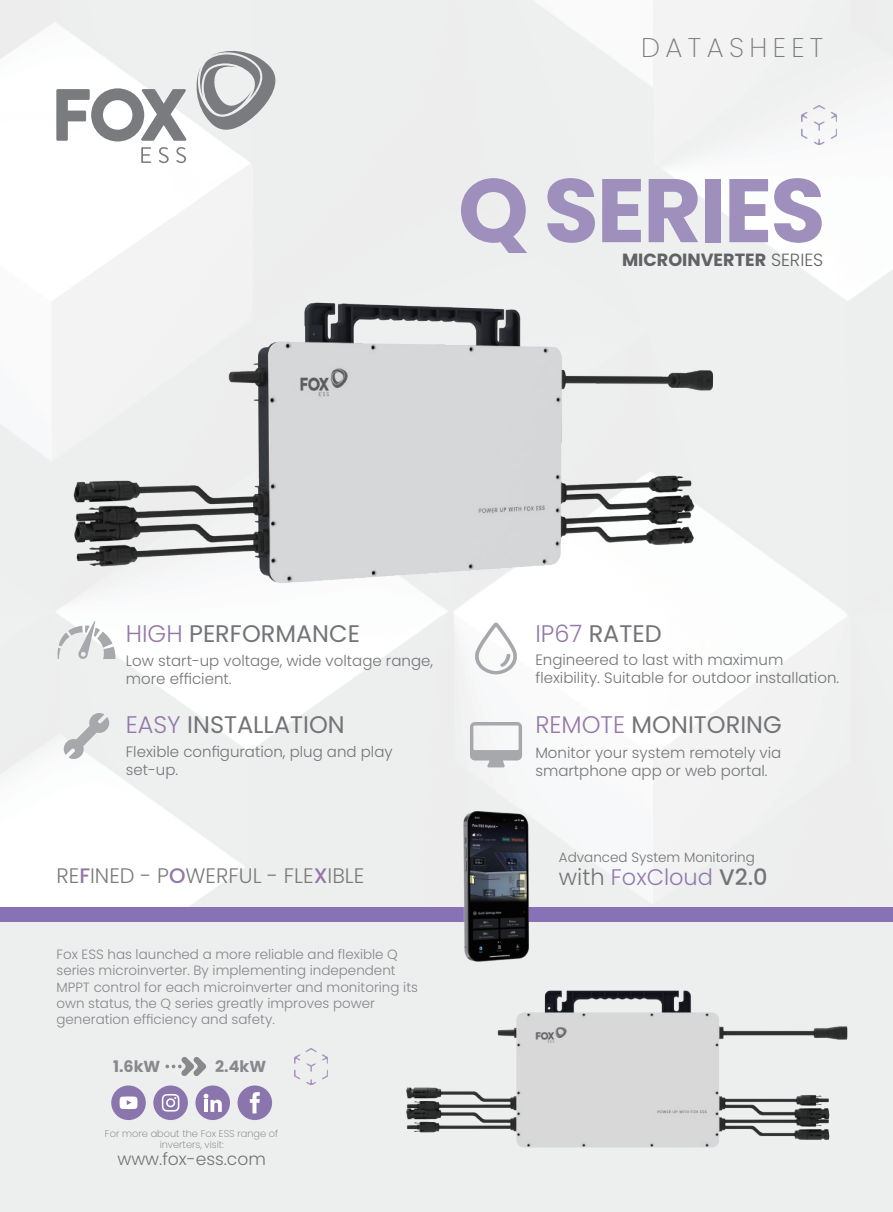
<style>
.page{position:relative;width:893px;height:1212px;background:#fff}
.page>*{position:absolute;margin:0;border:0;box-sizing:border-box;transform-origin:0 0}
.t1{font:700 90px "Poppins";letter-spacing:-.025em;color:#9e8fbc}
.t2{font:200 27px "Poppins";letter-spacing:.2em;color:#7b7b7a}
.t3{font:24px "Poppins";color:#737477}
.t4{font:300 22.5px "Poppins";color:#9378ae}
.t5{font:300 21px "Poppins";color:#7b7b7a}
.t6{font:700 17.7px "Poppins";color:#626165}
.t7{font:300 17.1px "Poppins";color:#737477}
.t8{font:700 15.9px "Poppins";color:#88898d}
.t9{font:300 15px/18px "Poppins";color:#737477}
.t10{font:300 13.5px/16.2px "Poppins";color:#858689}
.t11{font:300 13.5px "Poppins";color:#737477}
.t12{font:200 9.75px/10.5px "Poppins";color:#737477;text-align:center}
.s1{font-weight:300}
.s2{font-weight:300;color:#9477a6}
.s3{font-weight:500;color:#9477a6}
.s4{color:#737477}
.s5{font-weight:500;color:#737477}
</style>
<div class="page">
<div style="left:0;top:914px;width:893px;height:298px;background:#edeeee"></div>
<img style="left:802px;top:106px;width:35px;height:38px">
<div style="left:0;top:907px;width:893px;height:14px;background:#8672b4"></div>
<img style="left:295px;top:1048px;width:33px;height:37px">
<svg style="left:165px;top:1057px;width:41px;height:19px"></svg>
<svg style="left:64px;top:713px;width:45px;height:46px"></svg>
<svg style="left:474px;top:623px;width:44px;height:51px"></svg>
<svg style="left:470px;top:722px;width:52px;height:45px"></svg>
<svg style="left:57px;top:621px;width:59px;height:39px"></svg>
<img style="left:464px;top:811px;width:65px;height:151px">
<svg style="left:56px;top:88px;width:131px;height:53px"></svg>
<svg style="left:141px;top:147px;width:10px;height:16px"></svg>
<svg style="left:159px;top:147px;width:10px;height:16px"></svg>
<svg style="left:176px;top:147px;width:10px;height:16px"></svg>
<svg style="left:193px;top:48px;width:91px;height:91px"></svg>
<div style="left:195px;top:1085px;width:35px;height:35px;background:#8a76ad;border-radius:50%"></div>
<svg style="left:203px;top:1093px;width:19px;height:19px"></svg>
<div style="left:111px;top:1085px;width:35px;height:35px;background:#8a76ad;border-radius:50%"></div>
<svg style="left:120px;top:1096px;width:17px;height:13px"></svg>
<div style="left:238px;top:1085px;width:34px;height:35px;background:#8a76ad;border-radius:50%"></div>
<svg style="left:250px;top:1092px;width:10px;height:21px"></svg>
<div style="left:153px;top:1085px;width:35px;height:35px;background:#8a76ad;border-radius:50%"></div>
<svg style="left:162px;top:1094px;width:17px;height:17px"></svg>
<img style="left:42px;top:256px;width:701px;height:356px">
<img style="left:406px;top:990px;width:442px;height:158px">
<h2 class="t2" style="left:641px;top:32px;width:184px">DATASHEET</h2>
<h1 class="t1" style="left:458px;top:158px;width:369px">Q SERIES</h1>
<p class="t6" style="left:622px;top:249px;width:203px">MICROINVERTER <span class="s1">SERIES</span></p>
<h3 class="t3" style="left:126px;top:619px;width:236px"><span class="s2">HIGH</span> PERFORMANCE</h3>
<p class="t9" style="left:126px;top:652px;width:309px">Low start-up voltage, wide voltage range, more efficient.</p>
<h3 class="t3" style="left:126px;top:711px;width:220px"><span class="s2">EASY</span> INSTALLATION</h3>
<p class="t9" style="left:126px;top:743px;width:268px">Flexible configuration, plug and play set-up.</p>
<h3 class="t5" style="left:56px;top:864px;width:309px">RE<span class="s3">F</span>INED - P<span class="s3">O</span>WERFUL - FLE<span class="s3">X</span>IBLE</h3>
<p class="t10" style="left:56px;top:946px;width:363px">Fox ESS has launched a more reliable and flexible Q series microinverter. By implementing independent MPPT control for each microinverter and monitoring its own status, the Q series greatly improves power generation efficiency and safety.</p>
<p class="t8" style="left:113px;top:1057px;width:49px">1.6kW</p>
<p class="t8" style="left:215px;top:1057px;width:52px">2.4kW</p>
<p class="t12" style="left:105px;top:1128px;width:175px">For more about the Fox ESS range of inverters, visit:</p>
<p class="t7" style="left:117px;top:1149px;width:150px">www.fox-ess.com</p>
<h3 class="t3" style="left:535px;top:619px;width:128px"><span class="s2">IP67</span> RATED</h3>
<p class="t9" style="left:535px;top:651px;width:305px">Engineered to last with maximum flexibility. Suitable for outdoor installation.</p>
<h3 class="t3" style="left:535px;top:711px;width:248px"><span class="s2">REMOTE</span> MONITORING</h3>
<p class="t9" style="left:535px;top:744px;width:248px">Monitor your system remotely via smartphone app or web portal.</p>
<p class="t11" style="left:559px;top:849px;width:197px">Advanced System Monitoring</p>
<h3 class="t4" style="left:559px;top:864px;width:210px"><span class="s4">with</span> FoxCloud <span class="s5">V2.0</span></h3>
</div>
